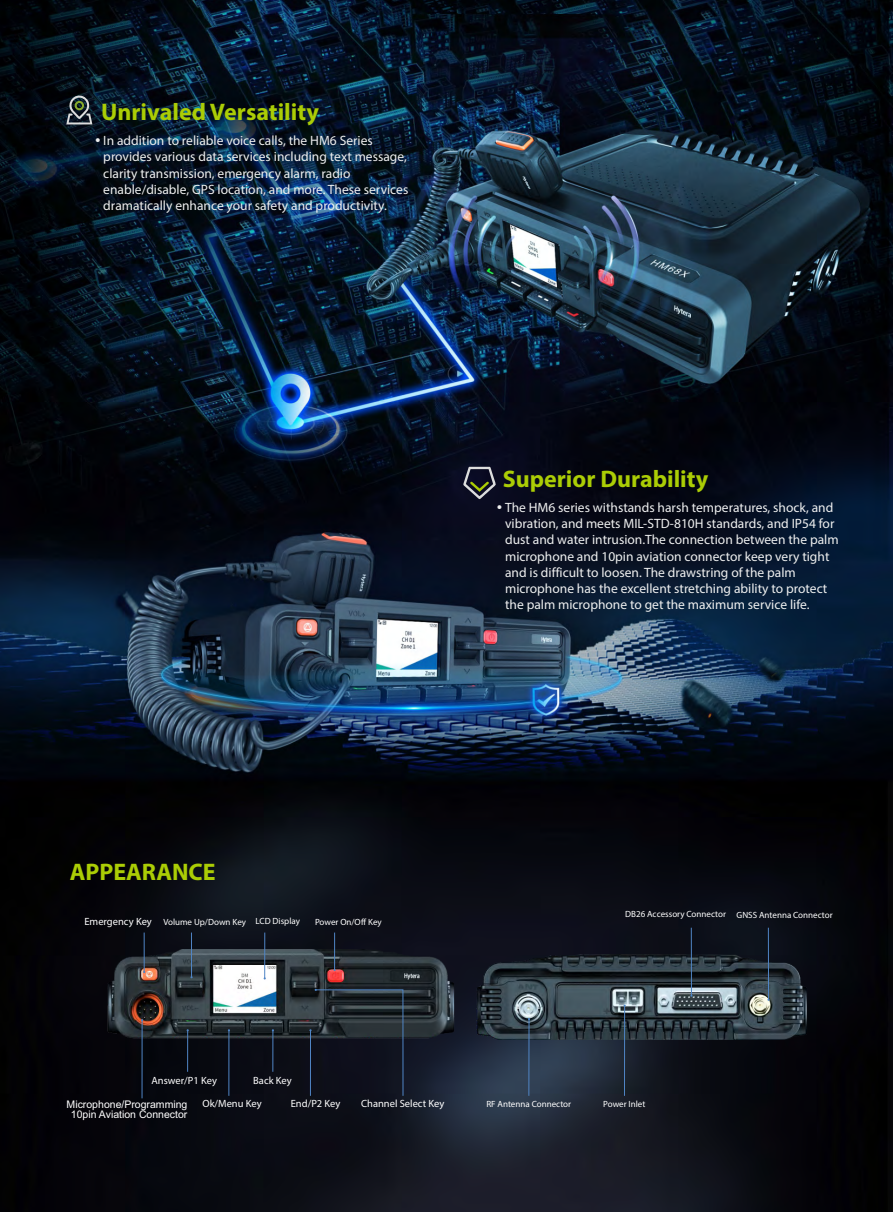
<style>
.page{position:relative;width:893px;height:1212px;background:#fff}
.page>*{position:absolute;margin:0;border:0;box-sizing:border-box;transform-origin:0 0}
.t1{font:700 24px "Myriad Pro";color:#abcd05}
.t2{font:13.5px/16.2px "Myriad Pro";color:#eeefef}
.t3{font:10.5px/23.1px "Myriad Pro";color:#fff}
.t4{font:10.5px/10.5px "Arial";color:#fff;text-align:center}
.t5{font:9px "Myriad Pro";color:#fff}
.s1{font-size:10.5px}
</style>
<div class="page">
<img style="left:0;top:0;width:893px;height:1212px">
<img style="left:462px;top:955px;width:357px;height:84px">
<img style="left:107px;top:949px;width:347px;height:90px">
<hr style="left:144px;top:932px;width:1px;height:40px;background:#5085c5">
<hr style="left:191px;top:932px;width:1px;height:45px;background:#5085c5">
<hr style="left:264px;top:932px;width:1px;height:46px;background:#5085c5">
<hr style="left:624px;top:1005px;width:1px;height:91px;background:#5085c5">
<hr style="left:691px;top:928px;width:1px;height:68px;background:#5085c5">
<hr style="left:334px;top:932px;width:1px;height:38px;background:#5085c5">
<hr style="left:529px;top:1019px;width:1px;height:77px;background:#5085c5">
<hr style="left:768px;top:928px;width:1px;height:72px;background:#5085c5">
<svg style="left:463px;top:467px;width:33px;height:32px"></svg>
<svg style="left:66px;top:93px;width:26px;height:31px"></svg>
<hr style="left:273px;top:1030px;width:1px;height:42px;background:#5085c5">
<hr style="left:142px;top:1020px;width:1px;height:78px;background:#5085c5">
<svg style="left:309px;top:989px;width:94px;height:107px;background:#1a1f28"></svg>
<hr style="left:187px;top:1030px;width:1px;height:42px;background:#5085c5">
<hr style="left:229px;top:1030px;width:1px;height:66px;background:#5085c5">
<svg style="left:96px;top:138px;width:4px;height:4px"></svg>
<svg style="left:498px;top:505px;width:4px;height:4px"></svg>
<h1 class="t1" style="left:101px;top:102px;width:219px">Unrivaled Versatility</h1>
<p class="t2" style="left:103px;top:134px;width:307px">In addition to reliable voice calls, the HM6 Series provides various data services including text message, clarity transmission, emergency alarm, radio enable/disable, GPS location, and more. These services dramatically enhance your safety and productivity.</p>
<h1 class="t1" style="left:70px;top:862px;width:148px">APPEARANCE</h1>
<p class="t5" style="left:84px;top:918px;width:217px"><span class="s1">Emergency Key</span> Volume Up/Down Key LCD Display</p>
<p class="t5" style="left:315px;top:918px;width:68px">Power On/Off Key</p>
<h1 class="t1" style="left:503px;top:469px;width:207px">Superior Durability</h1>
<p class="t2" style="left:505px;top:500px;width:335px">The HM6 series withstands harsh temperatures, shock, and vibration, and meets MIL-STD-810H standards, and IP54 for dust and water intrusion.The connection between the palm microphone and 10pin aviation connector keep very tight and is difficult to loosen. The drawstring of the palm microphone has the excellent stretching ability to protect the palm microphone to get the maximum service life.</p>
<p class="t5" style="left:625px;top:910px;width:209px">DB26 Accessory Connector GNSS Antenna Connector</p>
<p class="t3" style="left:202px;top:1070px;width:91px;text-indent:51px">Back Key<br>Ok/Menu Key</p>
<p class="t3" style="left:152px;top:1070px;width:67px">Answer/P1 Key</p>
<p class="t3" style="left:291px;top:1093px;width:51px">End/P2 Key</p>
<p class="t4" style="left:67px;top:1100px;width:122px">Microphone/Programming<br>10pin Aviation Connector</p>
<p class="t3" style="left:361px;top:1093px;width:85px">Channel Select Key</p>
<p class="t5" style="left:486px;top:1100px;width:86px">RF Antenna Connector</p>
<p class="t5" style="left:603px;top:1100px;width:44px">Power Inlet</p>
</div>
